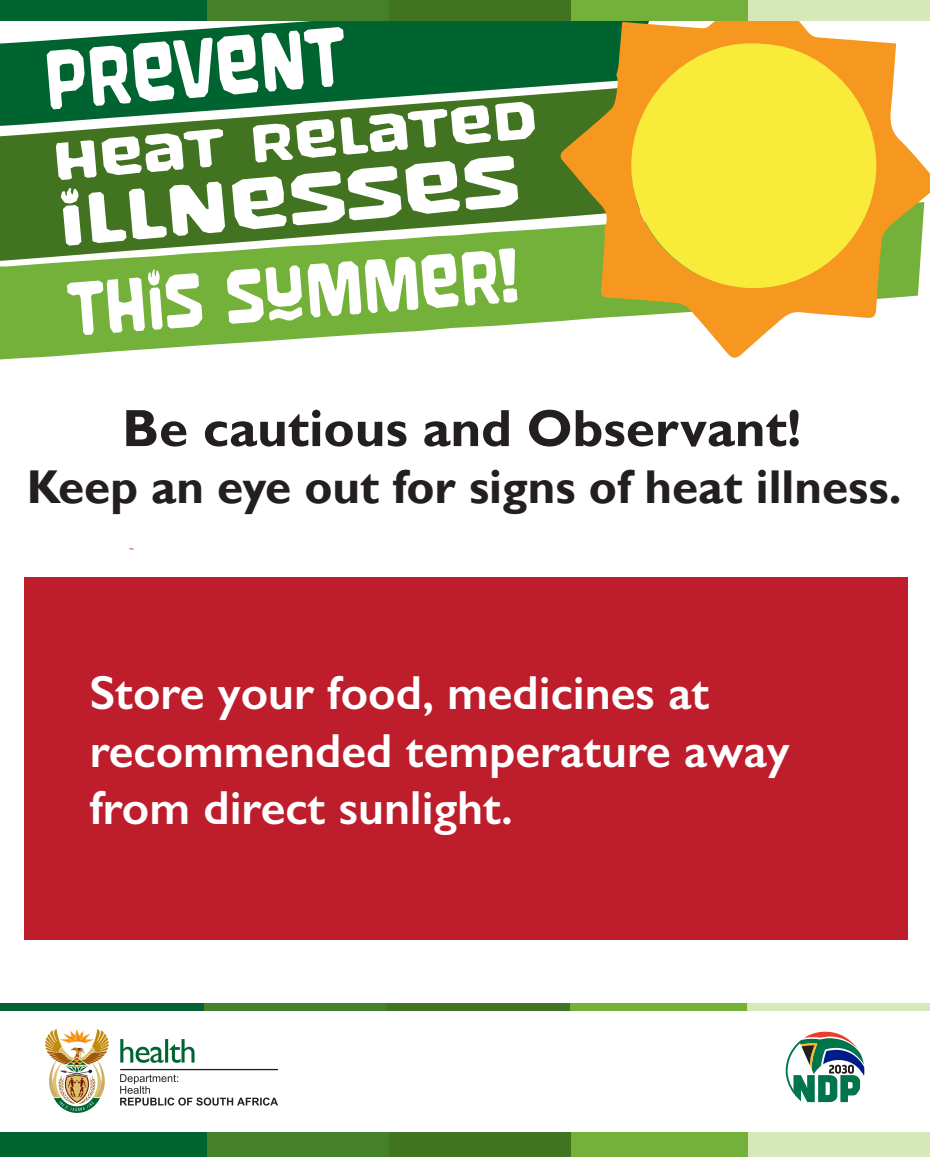
<style>
.page{position:relative;width:930px;height:1157px;background:#fff}
.page>*{position:absolute;margin:0;border:0;box-sizing:border-box;transform-origin:0 0}
.t1{font:88px "Juicy Gossip";color:#fff;scale:1.19 1}
.t2{font:80px "Juicy Gossip";color:#fff;scale:1.19 1}
.t3{font:76px "Juicy Gossip";color:#fff;scale:1.87 1}
.t4{font:55.6px "Juicy Gossip";color:#fff;scale:1.87 1}
.t5{font:700 52.8px "Gill Sans";color:#231f20}
.t6{font:600 48px/57.6px "Gill Sans";color:#fff}
.t7{font:700 47.2px "Gill Sans";color:#231f20}
</style>
<div class="page">
<svg style="left:0;top:262px;width:559px;height:98px;fill:#73b13b"></svg>
<svg style="left:0;top:126px;width:559px;height:136px;background:#548332"></svg>
<svg style="left:0;top:21px;width:559px;height:105px;background:#2a7a4a"></svg>
<svg style="left:559px;top:21px;width:371px;height:337px"></svg>
<svg style="left:626px;top:36px;width:255px;height:257px;background:#f7d332"></svg>
<img style="left:46px;top:1029px;width:232px;height:83px">
<svg style="left:786px;top:1031px;width:78px;height:71px"></svg>
<div style="left:0;top:0;width:749px;height:21px;background:#006431"></div>
<div style="left:567px;top:0;width:182px;height:21px;background:#73b13b"></div>
<div style="left:207px;top:0;width:182px;height:21px;background:#45802a"></div>
<div style="left:389px;top:0;width:182px;height:21px;background:#427321"></div>
<div style="left:748px;top:0;width:182px;height:21px;background:#d6e8b8"></div>
<div style="left:0;top:1132px;width:749px;height:25px;background:#006431"></div>
<div style="left:567px;top:1132px;width:182px;height:25px;background:#73b13b"></div>
<div style="left:207px;top:1132px;width:182px;height:25px;background:#45802a"></div>
<div style="left:389px;top:1132px;width:182px;height:25px;background:#427321"></div>
<div style="left:748px;top:1132px;width:182px;height:25px;background:#d6e8b8"></div>
<div style="left:0;top:1003px;width:748px;height:8px;background:#006431"></div>
<div style="left:566px;top:1003px;width:182px;height:8px;background:#73b13b"></div>
<div style="left:204px;top:1003px;width:183px;height:8px;background:#45802a"></div>
<div style="left:387px;top:1003px;width:183px;height:8px;background:#427321"></div>
<div style="left:747px;top:1003px;width:183px;height:8px;background:#d6e8b8"></div>
<div style="left:24px;top:576px;width:883px;height:363px;background:#be1d2c"></div>
<h1 class="t1" style="left:40px;top:34px;width:255px;rotate:-5deg">Prevent</h1>
<p class="t4" style="left:51px;top:132px;width:262px;rotate:-5deg">Heat related</p>
<h3 class="t3" style="left:55px;top:180px;width:249px;rotate:-5deg">illnesses</h3>
<h2 class="t2" style="left:66px;top:265px;width:381px;rotate:-4deg">this Summer!</h2>
<p class="t5" style="left:122px;top:396px;width:680px">Be cautious and Observant!</p>
<p class="t7" style="left:27px;top:458px;width:876px">Keep an eye out for signs of heat illness.</p>
<p class="t6" style="left:90px;top:663px;width:702px">Store your food, medicines at recommended temperature away from direct sunlight.</p>
</div>
